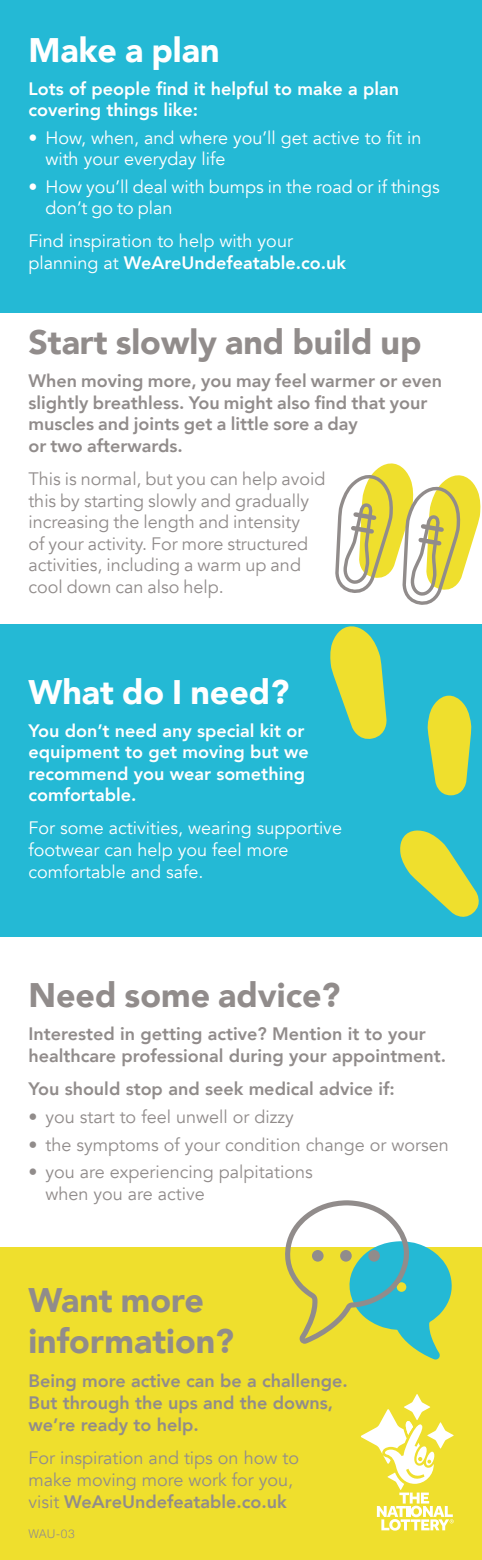
<style>
.page{position:relative;width:482px;height:1560px;background:#fff}
.page>*{position:absolute;margin:0;border:0;box-sizing:border-box;transform-origin:0 0}
.t1{font:900 34px/40.8px "Avenir";color:#918c8b}
.t2{font:900 34px "Avenir";color:#fff}
.t3{font:18px/21.6px "Avenir";color:#918c8b}
.t4{font:800 18px/21.6px "Avenir";color:#918c8b}
.t5{font:18px/21.6px "Avenir";color:#fff}
.t6{font:800 18px/21.6px "Avenir";color:#fff}
.t7{font:300 12px "Helvetica";color:#918c8b}
.s1{font-weight:800}
</style>
<div class="page">
<div style="left:0;top:0;width:482px;height:312px;background:#24b9d5"></div>
<div style="left:0;top:1247px;width:482px;height:312px;background:#efdf2d"></div>
<svg style="left:285px;top:1200px;width:167px;height:159px"></svg>
<div style="left:0;top:624px;width:482px;height:311px;background:#24b9d5"></div>
<svg style="left:361px;top:1394px;width:93px;height:136px"></svg>
<svg style="left:330px;top:463px;width:151px;height:332px"></svg>
<svg style="left:400px;top:830px;width:79px;height:87px"></svg>
<h1 class="t2" style="left:28px;top:21px;width:193px">Make a plan</h1>
<p class="t6" style="left:28px;top:78px;width:372px">Lots of people find it helpful to make a plan covering things like:</p>
<p class="t5" style="left:45px;top:127px;width:378px;text-indent:-17px">• How, when, and where you’ll get active to fit in with your everyday life</p>
<p class="t5" style="left:45px;top:176px;width:396px;text-indent:-17px">• How you’ll deal with bumps in the road or if things don’t go to plan</p>
<p class="t5" style="left:28px;top:230px;width:319px">Find inspiration to help with your planning at <span class="s1">WeAreUndefeatable.co.uk</span></p>
<h1 class="t1" style="left:28px;top:321px;width:395px">Start slowly and build up</h1>
<p class="t4" style="left:28px;top:370px;width:415px">When moving more, you may feel warmer or even slightly breathless. You might also find that your muscles and joints get a little sore a day<br>or two afterwards.</p>
<p class="t3" style="left:28px;top:468px;width:298px">This is normal, but you can help avoid this by starting slowly and gradually increasing the length and intensity<br>of your activity. For more structured activities, including a warm up and cool down can also help.</p>
<h1 class="t2" style="left:28px;top:662px;width:262px">What do I need?</h1>
<p class="t6" style="left:28px;top:719px;width:282px">You don’t need any special kit or equipment to get moving but we recommend you wear something comfortable.</p>
<p class="t5" style="left:28px;top:817px;width:315px">For some activities, wearing supportive footwear can help you feel more comfortable and safe.</p>
<h1 class="t1" style="left:28px;top:974px;width:314px">Need some advice?</h1>
<p class="t4" style="left:28px;top:1023px;width:419px">Interested in getting active? Mention it to your healthcare professional during your appointment.</p>
<p class="t4" style="left:28px;top:1078px;width:368px">You should stop and seek medical advice if:</p>
<p class="t3" style="left:28px;top:1106px;width:267px">• you start to feel unwell or dizzy</p>
<p class="t3" style="left:28px;top:1133px;width:422px">• the symptoms of your condition change or worsen</p>
<p class="t3" style="left:45px;top:1161px;width:269px;text-indent:-17px">• you are experiencing palpitations when you are active</p>
<h1 class="t1" style="left:28px;top:1278px;width:207px">Want more information?</h1>
<p class="t4" style="left:28px;top:1369px;width:321px">Being more active can be a challenge.<br>But through the ups and the downs, we’re ready to help.</p>
<p class="t3" style="left:28px;top:1446px;width:272px">For inspiration and tips on how to make moving more work for you, visit <span class="s1">WeAreUndefeatable.co.uk</span></p>
<p class="t7" style="left:28px;top:1523px;width:48px">WAU-03</p>
</div>
